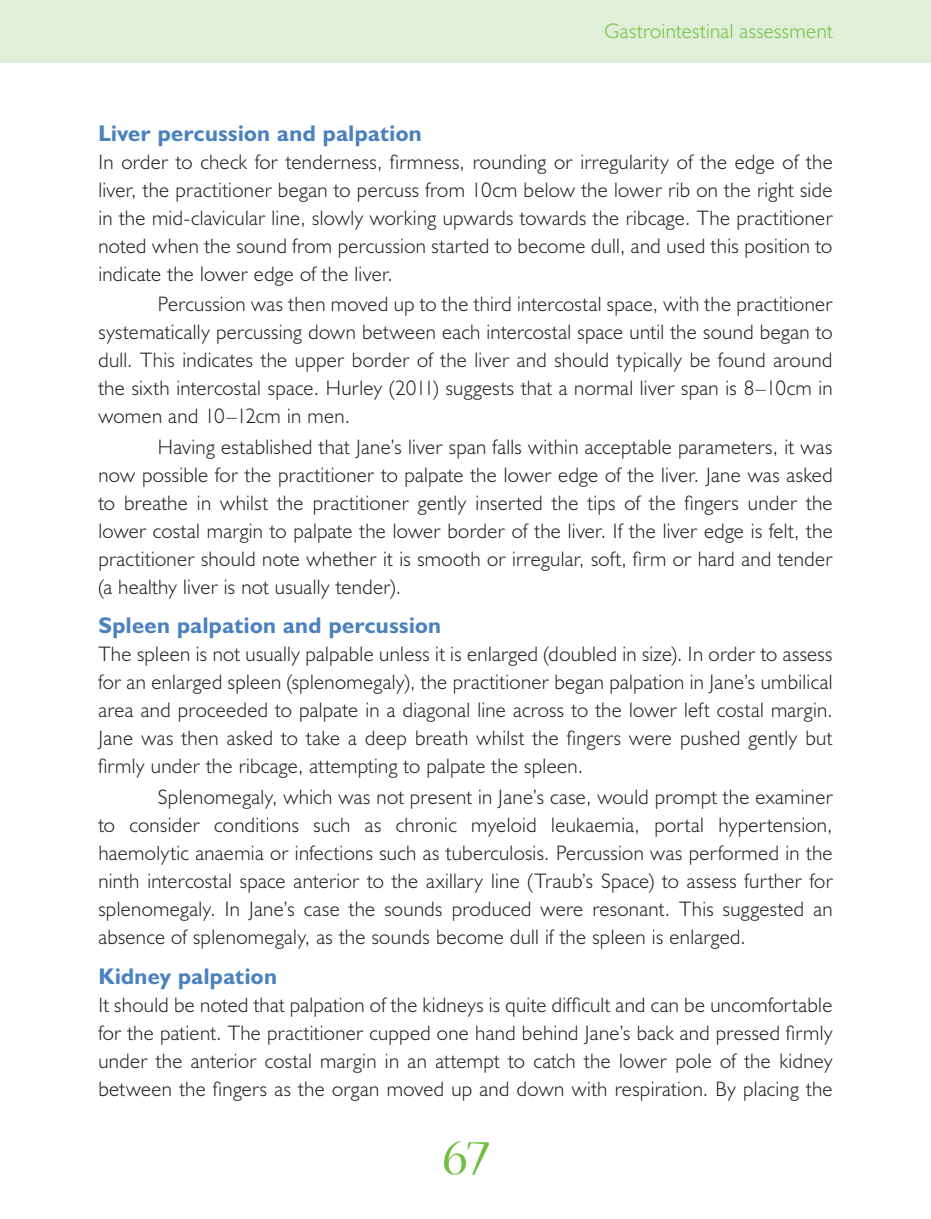
<style>
.page{position:relative;width:931px;height:1219px;background:#fff}
.page>*{position:absolute;margin:0;border:0;box-sizing:border-box;transform-origin:0 0}
.t1{font:54.25px "Nueva";color:#71bf44}
.t2{font:700 22.75px "Humanist 521 BT";letter-spacing:.02em;color:#4a81bf}
.t3{font:300 21px/28px "Humanist 521 BT";letter-spacing:.015em;color:#231f20;text-align:justify}
.t4{font:300 21px "Humanist 521 BT";letter-spacing:.015em;color:#71bf44}
</style>
<div class="page">
<div style="left:0;top:0;width:931px;height:62px;background:#e2efd8"></div>
<p class="t4" style="left:604px;top:17px;width:230px">Gastrointestinal assessment</p>
<p class="t2" style="left:98px;top:119px;width:325px">Liver percussion and palpation</p>
<p class="t3" style="left:98px;top:147px;width:736px">In order to check for tenderness, firmness, rounding or irregularity of the edge of the liver, the practitioner began to percuss from 10cm below the lower rib on the right side in the mid-clavicular line, slowly working upwards towards the ribcage. The practitioner noted when the sound from percussion started to become dull, and used this position to indicate the lower edge of the liver.</p>
<p class="t3" style="left:98px;top:289px;width:736px;text-indent:60px">Percussion was then moved up to the third intercostal space, with the practitioner systematically percussing down between each intercostal space until the sound began to dull. This indicates the upper border of the liver and should typically be found around the sixth intercostal space. Hurley (2011) suggests that a normal liver span is 8–10cm in women and 10–12cm in men.</p>
<p class="t3" style="left:98px;top:432px;width:736px;text-indent:60px">Having established that Jane’s liver span falls within acceptable parameters, it was now possible for the practitioner to palpate the lower edge of the liver. Jane was asked to breathe in whilst the practitioner gently inserted the tips of the fingers under the lower costal margin to palpate the lower border of the liver. If the liver edge is felt, the practitioner should note whether it is smooth or irregular, soft, firm or hard and tender (a healthy liver is not usually tender).</p>
<p class="t2" style="left:98px;top:611px;width:344px">Spleen palpation and percussion</p>
<p class="t3" style="left:98px;top:640px;width:736px">The spleen is not usually palpable unless it is enlarged (doubled in size). In order to assess for an enlarged spleen (splenomegaly), the practitioner began palpation in Jane’s umbilical area and proceeded to palpate in a diagonal line across to the lower left costal margin.<br>Jane was then asked to take a deep breath whilst the fingers were pushed gently but firmly under the ribcage, attempting to palpate the spleen.</p>
<p class="t3" style="left:98px;top:782px;width:736px;text-indent:60px">Splenomegaly, which was not present in Jane’s case, would prompt the examiner to consider conditions such as chronic myeloid leukaemia, portal hypertension, haemolytic anaemia or infections such as tuberculosis. Percussion was performed in the ninth intercostal space anterior to the axillary line (Traub’s Space) to assess further for splenomegaly. In Jane’s case the sounds produced were resonant. This suggested an absence of splenomegaly, as the sounds become dull if the spleen is enlarged.</p>
<p class="t2" style="left:98px;top:961px;width:180px">Kidney palpation</p>
<p class="t3" style="left:98px;top:990px;width:736px">It should be noted that palpation of the kidneys is quite difficult and can be uncomfortable for the patient. The practitioner cupped one hand behind Jane’s back and pressed firmly under the anterior costal margin in an attempt to catch the lower pole of the kidney between the fingers as the organ moved up and down with respiration. By placing the</p>
<h1 class="t1" style="left:442px;top:1133px;width:49px">67</h1>
</div>
